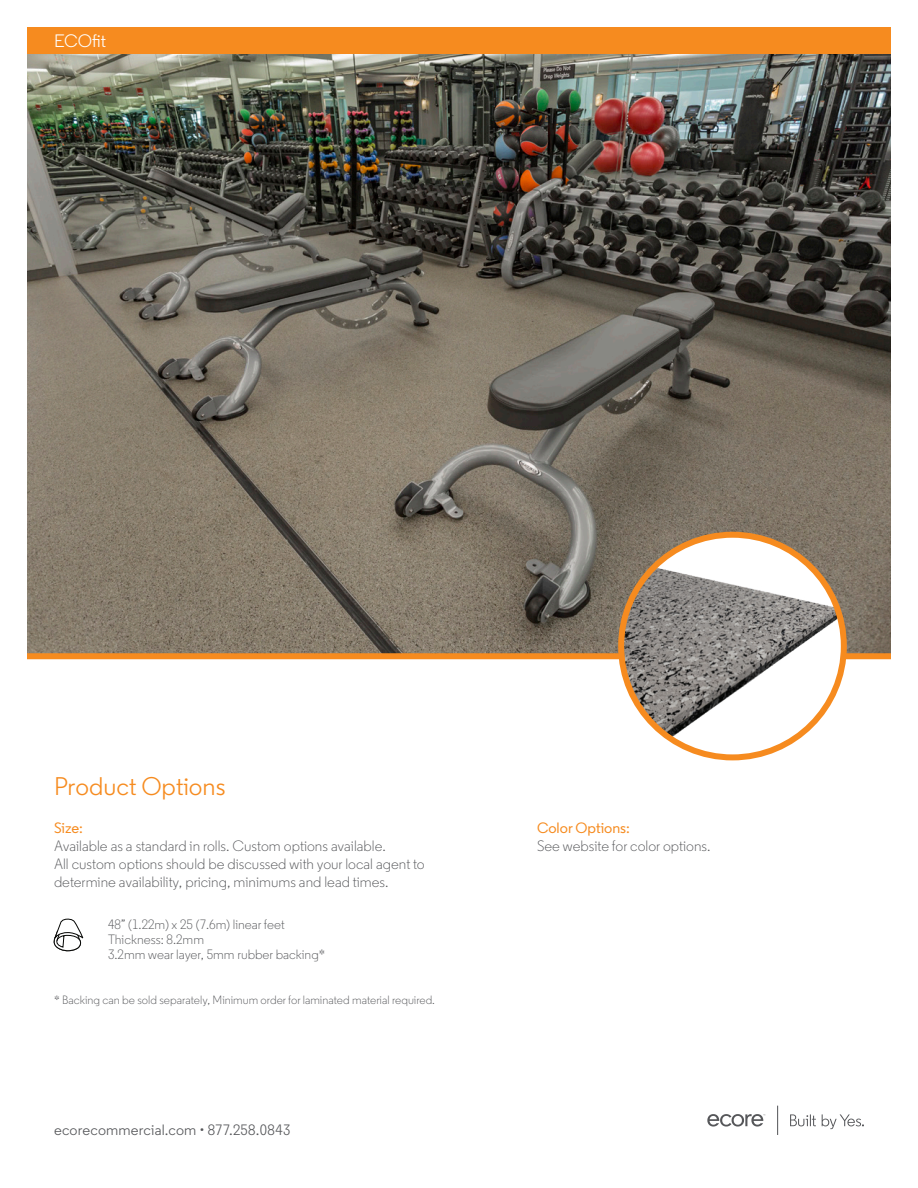
<style>
.page{position:relative;width:918px;height:1188px;background:#fff}
.page>*{position:absolute;margin:0;border:0;box-sizing:border-box;transform-origin:0 0}
.t1{font:25.5px "Regular";color:#f68b1f}
.t2{font:18px "Regular";color:#fff}
.t3{font:300 15px/18px "Regular";color:#56575a}
.t4{font:15px "Regular";letter-spacing:.01em;color:#56575a}
.t5{font:500 15px "Regular";color:#f68b1f}
.t6{font:300 13.5px "Regular";color:#56575a}
.t7{font:300 12px "Regular";color:#56575a}
</style>
<div class="page">
<img style="left:27px;top:54px;width:864px;height:599px">
<div style="left:27px;top:27px;width:864px;height:27px;background:#f68b1f"></div>
<div style="left:27px;top:653px;width:864px;height:6px;background:#f68b1f"></div>
<img style="left:621px;top:535px;width:223px;height:222px;border-radius:111px">
<div style="left:618px;top:532px;width:229px;height:228px;border:6px solid #f68b1f;border-radius:50%"></div>
<svg style="left:790px;top:1114px;width:26px;height:12px"></svg>
<svg style="left:822px;top:1114px;width:42px;height:15px"></svg>
<svg style="left:707px;top:1114px;width:58px;height:13px"></svg>
<svg style="left:777px;top:1106px;width:1px;height:29px"></svg>
<svg style="left:53px;top:919px;width:30px;height:33px"></svg>
<p class="t2" style="left:54px;top:29px;width:53px">ECOfit</p>
<p class="t1" style="left:54px;top:770px;width:173px">Product Options</p>
<p class="t5" style="left:54px;top:818px;width:31px">Size:</p>
<p class="t3" style="left:54px;top:837px;width:372px">Available as a standard in rolls. Custom options available.<br>All custom options should be discussed with your local agent to determine availability, pricing, minimums and lead times.</p>
<p class="t6" style="left:108px;top:916px;width:178px">48” (1.22m) x 25 (7.6m) linear feet</p>
<p class="t6" style="left:108px;top:931px;width:98px">Thickness: 8.2mm</p>
<p class="t6" style="left:108px;top:946px;width:219px">3.2mm wear layer, 5mm rubber backing*</p>
<p class="t7" style="left:54px;top:993px;width:383px">* Backing can be sold separately, Minimum order for laminated material required.</p>
<p class="t4" style="left:54px;top:1121px;width:238px">ecorecommercial.com • 877.258.0843</p>
<p class="t5" style="left:537px;top:818px;width:95px">Color Options:</p>
<p class="t3" style="left:537px;top:837px;width:175px">See website for color options.</p>
</div>
